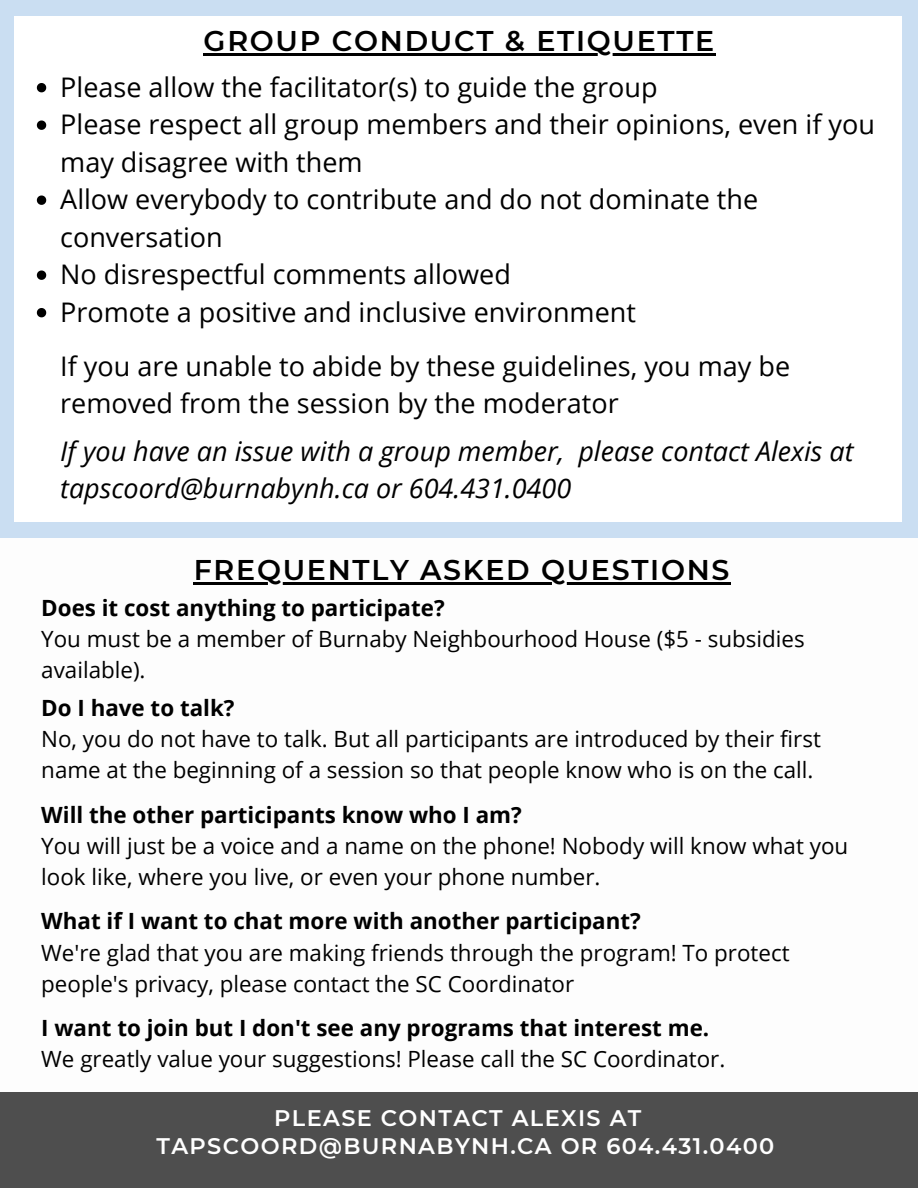
<style>
.page{position:relative;width:918px;height:1188px;background:#fff}
.page>*{position:absolute;margin:0;border:0;box-sizing:border-box;transform-origin:0 0}
.t1{font:600 28.5px "Montserrat";letter-spacing:.06em;color:#000}
.t2{font:27px/37.5px "Open Sans";color:#000}
.t3{font:italic 27px/37.5px "Open Sans";color:#000}
.t4{font:600 22.5px/28.2px "Montserrat";letter-spacing:.06em;color:#fff}
.t5{font:22.35px/31.2px "Open Sans";color:#000}
.t6{font:700 22.35px "Open Sans";color:#000}
</style>
<div class="page">
<div style="left:0;top:0;width:918px;height:538px;background:#cadef2"></div>
<div style="left:14px;top:17px;width:888px;height:505px;background:#fff"></div>
<svg style="left:37px;top:83px;width:9px;height:9px"></svg>
<svg style="left:37px;top:121px;width:9px;height:9px"></svg>
<svg style="left:37px;top:196px;width:9px;height:9px"></svg>
<svg style="left:37px;top:271px;width:9px;height:9px"></svg>
<svg style="left:37px;top:308px;width:9px;height:9px"></svg>
<div style="left:0;top:1093px;width:918px;height:95px;background:#4e4e4e"></div>
<hr style="left:204px;top:53px;width:512px;height:2px;background:#000">
<hr style="left:194px;top:582px;width:537px;height:2px;background:#000">
<p class="t1" style="left:204px;top:23px;width:512px">GROUP CONDUCT &amp; ETIQUETTE</p>
<p class="t2" style="left:60px;top:68px;width:599px">Please allow the facilitator(s) to guide the group</p>
<p class="t2" style="left:60px;top:105px;width:816px">Please respect all group members and their opinions, even if you may disagree with them</p>
<p class="t2" style="left:60px;top:180px;width:699px">Allow everybody to contribute and do not dominate the conversation</p>
<p class="t2" style="left:60px;top:255px;width:452px">No disrespectful comments allowed</p>
<p class="t2" style="left:60px;top:293px;width:577px">Promote a positive and inclusive environment</p>
<p class="t2" style="left:60px;top:346px;width:732px">If you are unable to abide by these guidelines, you may be removed from the session by the moderator</p>
<p class="t3" style="left:60px;top:431px;width:795px">If you have an issue with a group member, please contact Alexis at tapscoord@burnabynh.ca or 604.431.0400</p>
<p class="t1" style="left:194px;top:552px;width:537px">FREQUENTLY ASKED QUESTIONS</p>
<p class="t6" style="left:41px;top:592px;width:405px">Does it cost anything to participate?</p>
<p class="t5" style="left:41px;top:623px;width:765px">You must be a member of Burnaby Neighbourhood House ($5 - subsidies available).</p>
<p class="t6" style="left:41px;top:692px;width:195px">Do I have to talk?</p>
<p class="t5" style="left:41px;top:723px;width:781px">No, you do not have to talk. But all participants are introduced by their first name at the beginning of a session so that people know who is on the call.</p>
<p class="t6" style="left:41px;top:799px;width:482px">Will the other participants know who I am?</p>
<p class="t5" style="left:41px;top:830px;width:808px">You will just be a voice and a name on the phone! Nobody will know what you look like, where you live, or even your phone number.</p>
<p class="t6" style="left:41px;top:906px;width:601px">What if I want to chat more with another participant?</p>
<p class="t5" style="left:41px;top:936px;width:750px">We're glad that you are making friends through the program! To protect people's privacy, please contact the SC Coordinator</p>
<p class="t6" style="left:41px;top:1012px;width:670px">I want to join but I don't see any programs that interest me.</p>
<p class="t5" style="left:41px;top:1043px;width:686px">We greatly value your suggestions! Please call the SC Coordinator.</p>
<p class="t4" style="left:156px;top:1103px;width:619px;text-indent:118px">PLEASE CONTACT ALEXIS AT<br>TAPSCOORD@BURNABYNH.CA OR 604.431.0400</p>
</div>
